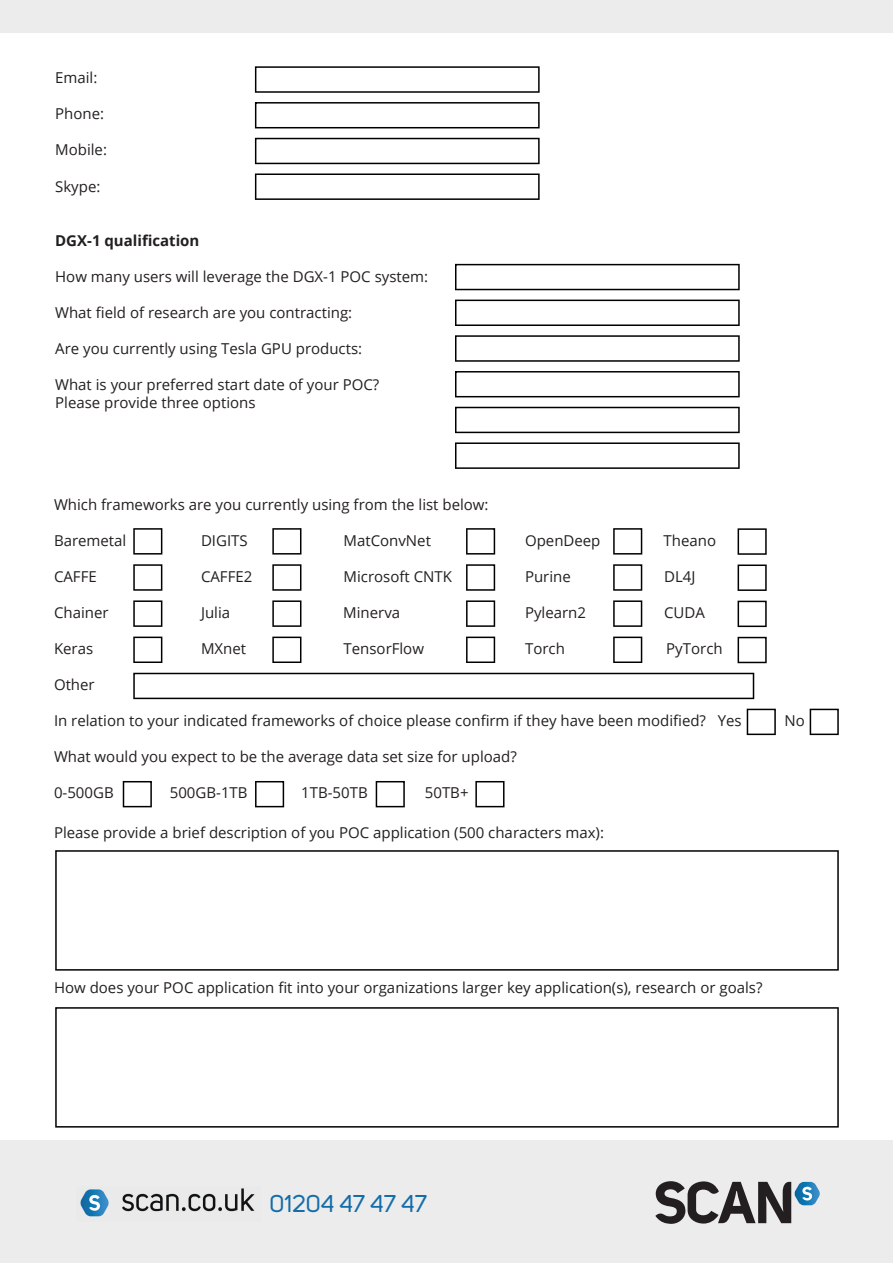
<style>
.page{position:relative;width:893px;height:1263px;background:#fff}
.page>*{position:absolute;margin:0;border:0;box-sizing:border-box;transform-origin:0 0}
.t1{font:24px "Uni Sans";color:#136caa}
.t2{font:15px/18px "Open Sans";color:#231f20}
.t3{font:700 15px "Open Sans";color:#231f20}
</style>
<div class="page">
<div style="left:0;top:1141px;width:893px;height:122px;background:#ebeceb"></div>
<svg style="left:655px;top:1181px;width:165px;height:43px"></svg>
<img style="left:80px;top:1188px;width:175px;height:29px">
<svg style="left:255px;top:66px;width:285px;height:27px"></svg>
<svg style="left:455px;top:264px;width:285px;height:26px"></svg>
<svg style="left:255px;top:102px;width:285px;height:26px"></svg>
<svg style="left:455px;top:300px;width:285px;height:26px"></svg>
<svg style="left:255px;top:138px;width:285px;height:26px"></svg>
<svg style="left:455px;top:335px;width:285px;height:27px"></svg>
<svg style="left:255px;top:173px;width:285px;height:27px"></svg>
<svg style="left:455px;top:371px;width:285px;height:26px"></svg>
<svg style="left:455px;top:407px;width:285px;height:26px"></svg>
<svg style="left:455px;top:442px;width:285px;height:27px"></svg>
<svg style="left:133px;top:673px;width:621px;height:26px"></svg>
<svg style="left:55px;top:850px;width:784px;height:121px"></svg>
<svg style="left:55px;top:1007px;width:784px;height:120px"></svg>
<svg style="left:747px;top:709px;width:29px;height:26px"></svg>
<svg style="left:123px;top:781px;width:29px;height:26px"></svg>
<svg style="left:133px;top:528px;width:29px;height:26px"></svg>
<svg style="left:133px;top:564px;width:29px;height:27px"></svg>
<svg style="left:133px;top:600px;width:29px;height:27px"></svg>
<svg style="left:133px;top:637px;width:29px;height:26px"></svg>
<svg style="left:810px;top:709px;width:29px;height:26px"></svg>
<svg style="left:255px;top:781px;width:29px;height:26px"></svg>
<svg style="left:376px;top:781px;width:29px;height:26px"></svg>
<svg style="left:475px;top:781px;width:29px;height:26px"></svg>
<svg style="left:272px;top:528px;width:29px;height:26px"></svg>
<svg style="left:272px;top:564px;width:29px;height:27px"></svg>
<svg style="left:272px;top:600px;width:29px;height:27px"></svg>
<svg style="left:272px;top:637px;width:29px;height:26px"></svg>
<svg style="left:466px;top:528px;width:29px;height:26px"></svg>
<svg style="left:466px;top:564px;width:29px;height:27px"></svg>
<svg style="left:466px;top:600px;width:29px;height:27px"></svg>
<svg style="left:466px;top:637px;width:29px;height:26px"></svg>
<svg style="left:613px;top:528px;width:29px;height:26px"></svg>
<svg style="left:613px;top:564px;width:29px;height:27px"></svg>
<svg style="left:613px;top:600px;width:29px;height:27px"></svg>
<svg style="left:613px;top:637px;width:29px;height:26px"></svg>
<svg style="left:738px;top:528px;width:29px;height:27px"></svg>
<svg style="left:738px;top:564px;width:29px;height:27px"></svg>
<svg style="left:738px;top:601px;width:29px;height:26px"></svg>
<svg style="left:738px;top:637px;width:29px;height:26px"></svg>
<div style="left:0;top:0;width:893px;height:33px;background:#ebeceb"></div>
<p class="t2" style="left:55px;top:69px;width:44px">Email:</p>
<p class="t2" style="left:55px;top:105px;width:50px">Phone:</p>
<p class="t2" style="left:55px;top:141px;width:53px">Mobile:</p>
<p class="t2" style="left:55px;top:177px;width:47px">Skype:</p>
<p class="t3" style="left:55px;top:229px;width:146px">DGX-1 qualification</p>
<p class="t2" style="left:55px;top:267px;width:374px">How many users will leverage the DGX-1 POC system:</p>
<p class="t2" style="left:55px;top:303px;width:298px">What field of research are you contracting:</p>
<p class="t2" style="left:55px;top:339px;width:308px">Are you currently using Tesla GPU products:</p>
<p class="t2" style="left:55px;top:375px;width:326px">What is your preferred start date of your POC?<br>Please provide three options</p>
<p class="t2" style="left:54px;top:495px;width:436px">Which frameworks are you currently using from the list below:</p>
<p class="t2" style="left:54px;top:531px;width:74px">Baremetal</p>
<p class="t2" style="left:201px;top:531px;width:48px">DIGITS</p>
<p class="t2" style="left:344px;top:531px;width:89px">MatConvNet</p>
<p class="t2" style="left:525px;top:531px;width:77px">OpenDeep</p>
<p class="t2" style="left:664px;top:531px;width:54px">Theano</p>
<p class="t2" style="left:54px;top:567px;width:44px">CAFFE</p>
<p class="t2" style="left:201px;top:567px;width:53px">CAFFE2</p>
<p class="t2" style="left:344px;top:567px;width:110px">Microsoft CNTK</p>
<p class="t2" style="left:525px;top:567px;width:47px">Purine</p>
<p class="t2" style="left:664px;top:567px;width:33px">DL4J</p>
<p class="t2" style="left:54px;top:603px;width:56px">Chainer</p>
<p class="t2" style="left:201px;top:603px;width:31px">Julia</p>
<p class="t2" style="left:343px;top:603px;width:58px">Minerva</p>
<p class="t2" style="left:525px;top:603px;width:63px">Pylearn2</p>
<p class="t2" style="left:664px;top:603px;width:42px">CUDA</p>
<p class="t2" style="left:54px;top:639px;width:41px">Keras</p>
<p class="t2" style="left:201px;top:639px;width:47px">MXnet</p>
<p class="t2" style="left:344px;top:639px;width:82px">TensorFlow</p>
<p class="t2" style="left:525px;top:639px;width:41px">Torch</p>
<p class="t2" style="left:666px;top:639px;width:58px">PyTorch</p>
<p class="t2" style="left:54px;top:675px;width:42px">Other</p>
<p class="t2" style="left:54px;top:711px;width:689px">In relation to your indicated frameworks of choice please confirm if they have been modified? Yes</p>
<p class="t2" style="left:785px;top:711px;width:22px">No</p>
<p class="t2" style="left:54px;top:747px;width:464px">What would you expect to be the average data set size for upload?</p>
<p class="t2" style="left:54px;top:783px;width:61px">0-500GB</p>
<p class="t2" style="left:170px;top:783px;width:79px">500GB-1TB</p>
<p class="t2" style="left:301px;top:783px;width:68px">1TB-50TB</p>
<p class="t2" style="left:425px;top:783px;width:45px">50TB+</p>
<p class="t2" style="left:54px;top:823px;width:552px">Please provide a brief description of you POC application (500 characters max):</p>
<p class="t2" style="left:54px;top:978px;width:710px">How does your POC application fit into your organizations larger key application(s), research or goals?</p>
<h1 class="t1" style="left:270px;top:1189px;width:159px">01204 47 47 47</h1>
</div>
